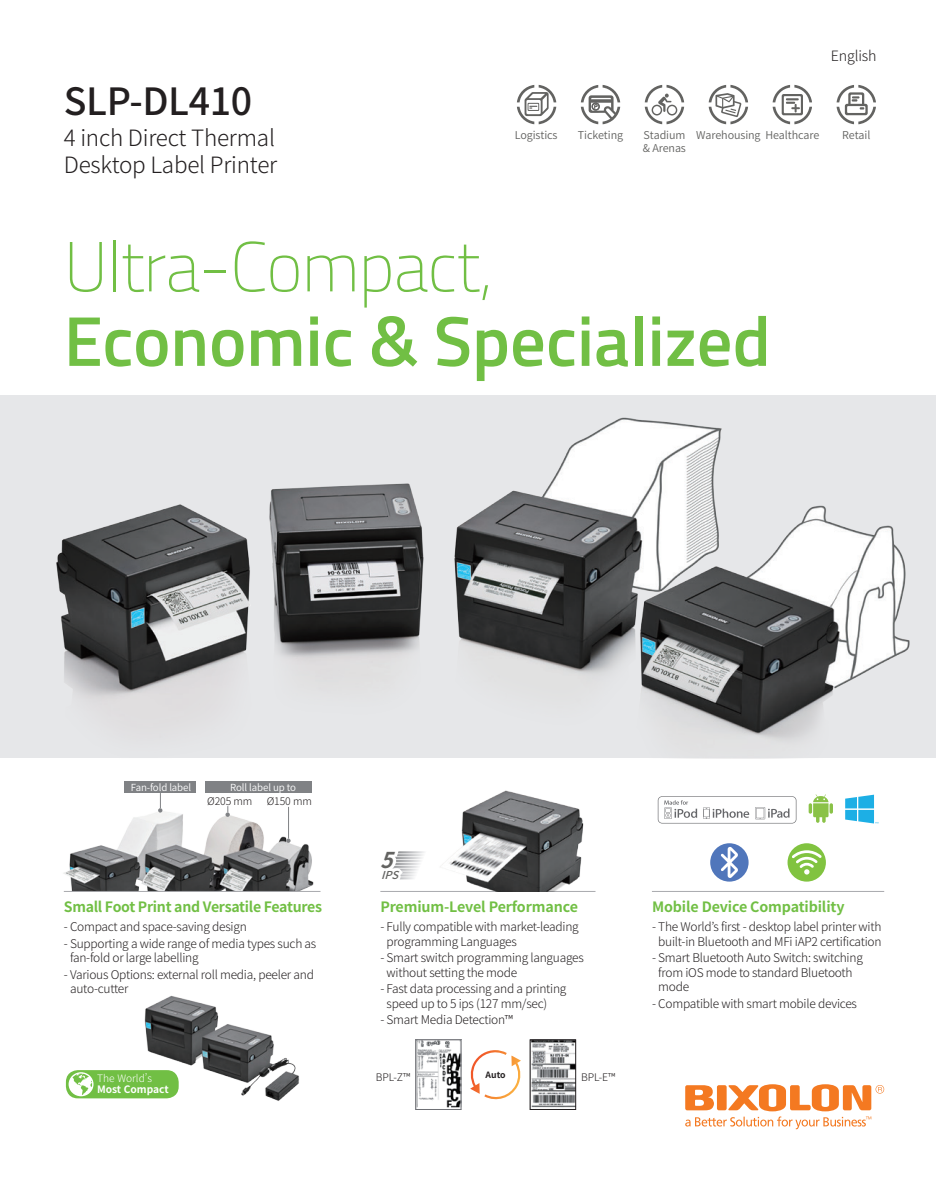
<style>
.page{position:relative;width:936px;height:1191px;background:#fff}
.page>*{position:absolute;margin:0;border:0;box-sizing:border-box;transform-origin:0 0}
.t1{font:600 70.5px "Titillium Web";color:#71bf44}
.t2{font:100 70.5px "Titillium Web";letter-spacing:-.01em;color:#71bf44}
.t3{font:500 37.5px "Noto Sans CJ Kkr";letter-spacing:-.01em;color:#231f20}
.t4{font:300 22.5px/27px "Noto Sans CJ Kkr";letter-spacing:-.01em;color:#231f20}
.t5{font:italic 21.75px "Noto Sans CJ Kkr";color:#6c6d70}
.t6{font:700 14.25px "Noto Sans CJ Kkr";letter-spacing:-.02em;color:#71bf44}
.t7{font:300 14.25px "Noto Sans CJ Kkr";letter-spacing:-.01em;color:#231f20}
.t8{font:300 12px/14.4px "Noto Sans CJ Kkr";letter-spacing:-.02em;color:#231f20}
.t9{font:italic 600 10.95px "Noto Sans CJ Kkr";color:#6c6d70}
.t10{font:600 10.8px/12.9px "Noto Sans CJ Kkr";letter-spacing:-.01em;color:#636361}
.t11{font:300 10.5px "Noto Sans CJ Kkr";letter-spacing:-.01em;color:#231f20}
.t12{font:700 10.2px "Noto Sans CJ Kkr";letter-spacing:-.005em;color:#fff}
.t13{font:300 10.2px "Noto Sans CJ Kkr";color:#fff}
.t14{font:600 9.75px "Noto Sans CJ Kkr";letter-spacing:-.01em;color:#fff}
.t15{font:700 8.7px "Noto Sans CJ Kkr";color:#231f20}
</style>
<div class="page">
<div style="left:206px;top:781px;width:106px;height:12px;background:#808285"></div>
<div style="left:125px;top:781px;width:71px;height:12px;background:#808285"></div>
<svg style="left:644px;top:85px;width:40px;height:39px"></svg>
<img style="left:63px;top:790px;width:251px;height:101px">
<hr style="left:64px;top:891px;width:256px;height:1px;background:#a8a9ad">
<hr style="left:652px;top:891px;width:232px;height:1px;background:#a8a9ad">
<svg style="left:685px;top:1084px;width:199px;height:45px"></svg>
<svg style="left:708px;top:85px;width:40px;height:39px"></svg>
<svg style="left:772px;top:85px;width:40px;height:39px"></svg>
<svg style="left:836px;top:85px;width:39px;height:39px"></svg>
<svg style="left:808px;top:803px;width:4px;height:10px"></svg>
<svg style="left:813px;top:794px;width:19px;height:29px"></svg>
<svg style="left:845px;top:794px;width:33px;height:29px"></svg>
<svg style="left:657px;top:796px;width:139px;height:27px"></svg>
<div style="left:710px;top:843px;width:38px;height:38px;background:#5076bb;border-radius:50%"></div>
<svg style="left:721px;top:847px;width:16px;height:31px"></svg>
<div style="left:787px;top:843px;width:38px;height:38px;background:#81c340;border-radius:50%"></div>
<svg style="left:791px;top:850px;width:30px;height:24px"></svg>
<svg style="left:517px;top:85px;width:39px;height:39px"></svg>
<svg style="left:580px;top:85px;width:40px;height:39px"></svg>
<hr style="left:380px;top:891px;width:215px;height:1px;background:#a8a9ad">
<img style="left:440px;top:790px;width:144px;height:101px">
<img style="left:134px;top:995px;width:165px;height:106px">
<img style="left:417px;top:1041px;width:42px;height:66px">
<div style="left:415px;top:1039px;width:46px;height:70px;border:1px solid #6e7075"></div>
<img style="left:532px;top:1041px;width:41px;height:66px">
<div style="left:530px;top:1039px;width:45px;height:70px;border:1px solid #231f20"></div>
<svg style="left:470px;top:1050px;width:51px;height:50px"></svg>
<img style="left:0;top:395px;width:927px;height:363px">
<svg style="left:158px;top:793px;width:4px;height:19px"></svg>
<svg style="left:225px;top:806px;width:5px;height:11px"></svg>
<hr style="left:288px;top:807px;width:1px;height:31px;background:#808285">
<svg style="left:286px;top:838px;width:4px;height:5px"></svg>
<div style="left:66px;top:1070px;width:113px;height:28px;background:#71bf44;border-radius:12px"></div>
<svg style="left:69px;top:1072px;width:24px;height:24px"></svg>
<svg style="left:392px;top:851px;width:32px;height:29px"></svg>
<h2 class="t3" style="left:64px;top:80px;width:190px">SLP-DL410</h2>
<h3 class="t4" style="left:64px;top:125px;width:215px">4 inch Direct Thermal<br>Desktop Label Printer</h3>
<p class="t7" style="left:830px;top:48px;width:47px">English</p>
<p class="t10" style="left:515px;top:128px;width:44px">Logistics</p>
<p class="t10" style="left:578px;top:128px;width:47px">Ticketing</p>
<p class="t10" style="left:842px;top:128px;width:30px">Retail</p>
<p class="t10" style="left:643px;top:128px;width:178px">Stadium Warehousing Healthcare &amp; Arenas</p>
<h1 class="t2" style="left:64px;top:216px;width:430px">Ultra-Compact,</h1>
<h1 class="t1" style="left:64px;top:288px;width:708px">Economic &amp; Specialized</h1>
<p class="t14" style="left:131px;top:782px;width:62px">Fan-fold label</p>
<p class="t14" style="left:230px;top:782px;width:67px">Roll label up to</p>
<p class="t11" style="left:267px;top:795px;width:47px">Ø150 mm</p>
<p class="t11" style="left:207px;top:795px;width:47px">Ø205 mm</p>
<p class="t6" style="left:64px;top:898px;width:260px">Small Foot Print and Versatile Features</p>
<p class="t8" style="left:64px;top:920px;width:184px">- Compact and space-saving design</p>
<p class="t8" style="left:70px;top:936px;width:248px;text-indent:-6px">- Supporting a wide range of media types such as fan-fold or large labelling</p>
<p class="t8" style="left:70px;top:967px;width:245px;text-indent:-6px">- Various Options: external roll media, peeler and auto-cutter</p>
<h3 class="t5" style="left:380px;top:847px;width:31px">5</h3>
<p class="t9" style="left:381px;top:869px;width:27px">IPS</p>
<p class="t6" style="left:380px;top:898px;width:199px">Premium-Level Performance</p>
<p class="t8" style="left:386px;top:920px;width:194px;text-indent:-6px">- Fully compatible with market-leading programming Languages</p>
<p class="t8" style="left:386px;top:951px;width:199px;text-indent:-6px">- Smart switch programming languages without setting the mode</p>
<p class="t8" style="left:386px;top:982px;width:181px;text-indent:-6px">- Fast data processing and a printing speed up to 5 ips (127 mm/sec)</p>
<p class="t8" style="left:380px;top:1012px;width:134px">- Smart Media Detection™</p>
<p class="t15" style="left:485px;top:1069px;width:21px">Auto</p>
<p class="t13" style="left:97px;top:1073px;width:56px">The World’s</p>
<p class="t11" style="left:376px;top:1071px;width:36px">BPL-Z™</p>
<p class="t11" style="left:581px;top:1071px;width:36px">BPL-E™</p>
<p class="t12" style="left:97px;top:1083px;width:73px">Most Compact</p>
<p class="t6" style="left:652px;top:898px;width:194px">Mobile Device Compatibility</p>
<p class="t8" style="left:652px;top:920px;width:231px;text-align:center">- The World’s first - desktop label printer with built-in Bluetooth and MFi iAP2 certification</p>
<p class="t8" style="left:658px;top:951px;width:206px;text-indent:-6px">- Smart Bluetooth Auto Switch: switching from iOS mode to standard Bluetooth mode</p>
<p class="t8" style="left:652px;top:996px;width:206px">- Compatible with smart mobile devices</p>
</div>
